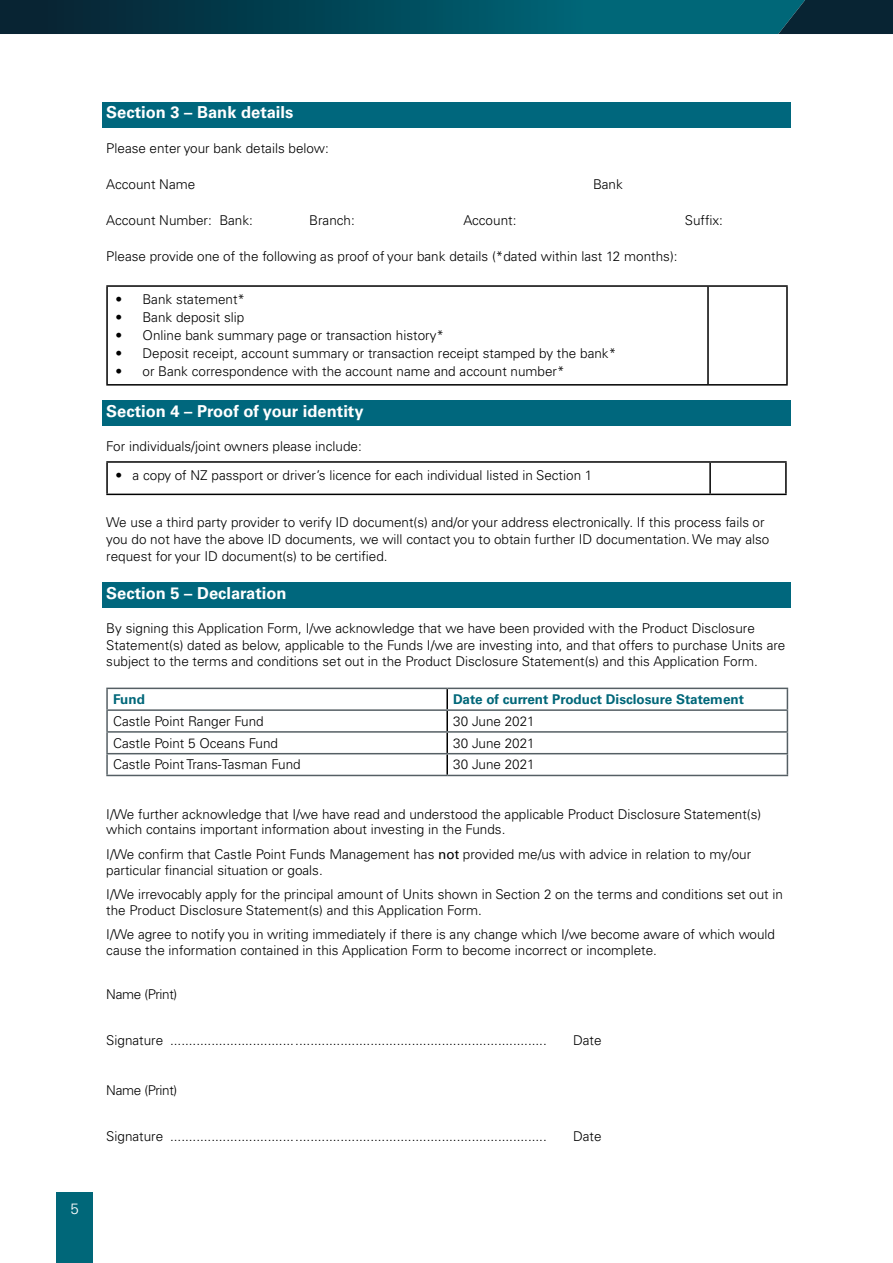
<style>
.page{position:relative;width:893px;height:1263px;background:#fff}
.page>*{position:absolute;margin:0;border:0;box-sizing:border-box;transform-origin:0 0}
.t1{font:700 16.5px "Univers LT Pro 65";color:#fff}
.t2{font:300 15px "Univers LT Pro 45";color:#fff}
.t3{font:300 13.5px/15.8px "Univers LT Pro 45";color:#000}
.t4{font:700 13.5px "Univers LT Pro 65";color:#006779}
.t5{font:300 13.5px "Univers LT Pro 45";letter-spacing:-.025em;color:#000}
.s1{font-family:"Univers LT Std";font-weight:400}
</style>
<div class="page">
<div style="left:102px;top:102px;width:689px;height:25px;background:#00677d"></div>
<hr style="left:106px;top:285px;width:602px;height:2px;background:#000">
<hr style="left:106px;top:287px;width:2px;height:97px;background:#000">
<hr style="left:708px;top:285px;width:80px;height:2px;background:#000">
<hr style="left:707px;top:287px;width:2px;height:97px;background:#000">
<hr style="left:786px;top:287px;width:2px;height:97px;background:#000">
<hr style="left:106px;top:384px;width:602px;height:2px;background:#000">
<hr style="left:708px;top:384px;width:80px;height:2px;background:#000">
<div style="left:102px;top:401px;width:689px;height:25px;background:#00677d"></div>
<div style="left:102px;top:583px;width:689px;height:25px;background:#00677d"></div>
<hr style="left:106px;top:461px;width:604px;height:2px;background:#000">
<hr style="left:106px;top:463px;width:2px;height:31px;background:#000">
<hr style="left:710px;top:461px;width:77px;height:2px;background:#000">
<hr style="left:709px;top:463px;width:2px;height:31px;background:#000">
<hr style="left:785px;top:463px;width:2px;height:31px;background:#000">
<hr style="left:106px;top:494px;width:604px;height:1px;background:#000">
<hr style="left:710px;top:494px;width:77px;height:1px;background:#000">
<svg style="left:108px;top:689px;width:679px;height:86px"></svg>
<hr style="left:446px;top:689px;width:2px;height:20px;background:#000">
<hr style="left:446px;top:711px;width:2px;height:20px;background:#000">
<hr style="left:446px;top:733px;width:2px;height:20px;background:#000">
<hr style="left:446px;top:754px;width:2px;height:21px;background:#000">
<hr style="left:106px;top:688px;width:341px;height:1px;background:#555f64">
<hr style="left:106px;top:689px;width:2px;height:20px;background:#555f64">
<hr style="left:447px;top:688px;width:341px;height:1px;background:#555f64">
<hr style="left:106px;top:709px;width:341px;height:2px;background:#555f64">
<hr style="left:106px;top:711px;width:2px;height:20px;background:#555f64">
<hr style="left:447px;top:709px;width:341px;height:2px;background:#555f64">
<hr style="left:106px;top:731px;width:341px;height:2px;background:#555f64">
<hr style="left:106px;top:733px;width:2px;height:20px;background:#555f64">
<hr style="left:447px;top:731px;width:341px;height:2px;background:#555f64">
<hr style="left:106px;top:753px;width:341px;height:1px;background:#555f64">
<hr style="left:106px;top:754px;width:2px;height:21px;background:#555f64">
<hr style="left:447px;top:753px;width:341px;height:1px;background:#555f64">
<svg style="left:787px;top:689px;width:1px;height:86px"></svg>
<hr style="left:106px;top:775px;width:341px;height:1px;background:#555f64">
<hr style="left:447px;top:775px;width:341px;height:1px;background:#555f64">
<div style="left:57px;top:1192px;width:36px;height:71px;background:#006779"></div>
<svg style="left:0;top:0;width:893px;height:34px;background:#024656"></svg>
<p class="t2" style="left:70px;top:1199px;width:10px">5</p>
<p class="t1" style="left:106px;top:103px;width:189px">Section 3 – Bank details</p>
<p class="t3" style="left:106px;top:141px;width:224px">Please enter your bank details below:</p>
<p class="t3" style="left:106px;top:177px;width:91px">Account Name</p>
<p class="t3" style="left:593px;top:177px;width:31px">Bank</p>
<p class="t3" style="left:106px;top:213px;width:148px">Account Number: Bank:</p>
<p class="t3" style="left:309px;top:213px;width:47px">Branch:</p>
<p class="t3" style="left:463px;top:213px;width:55px">Account:</p>
<p class="t3" style="left:685px;top:213px;width:40px">Suffix:</p>
<p class="t3" style="left:106px;top:249px;width:573px">Please provide one of the following as proof of your bank details (*dated within last 12 months):</p>
<p class="t3" style="left:116px;top:292px;width:131px">• Bank statement*</p>
<p class="t3" style="left:116px;top:310px;width:130px">• Bank deposit slip</p>
<p class="t3" style="left:116px;top:328px;width:330px">• Online bank summary page or transaction history*</p>
<p class="t3" style="left:116px;top:346px;width:502px">• Deposit receipt, account summary or transaction receipt stamped by the bank*</p>
<p class="t3" style="left:116px;top:364px;width:451px">• or Bank correspondence with the account name and account number*</p>
<p class="t1" style="left:106px;top:401px;width:259px">Section 4 – Proof of your identity</p>
<p class="t3" style="left:106px;top:438px;width:257px">For individuals/joint owners please include:</p>
<p class="t3" style="left:116px;top:468px;width:478px">• a copy of NZ passport or driver’s licence for each individual listed in Section 1</p>
<p class="t3" style="left:106px;top:514px;width:664px;line-height:17px">We use a third party provider to verify ID document(s) and/or your address electronically. If this process fails or you do not have the above ID documents, we will contact you to obtain further ID documentation. We may also request for your ID document(s) to be certified.</p>
<p class="t1" style="left:106px;top:583px;width:182px">Section 5 – Declaration</p>
<p class="t3" style="left:106px;top:620px;width:681px;line-height:16.4px">By signing this Application Form, I/we acknowledge that we have been provided with the Product Disclosure<br>Statement(s) dated as below, applicable to the Funds I/we are investing into, and that offers to purchase Units are subject to the terms and conditions set out in the Product Disclosure Statement(s) and this Application Form.</p>
<p class="t4" style="left:113px;top:691px;width:33px">Fund</p>
<p class="t4" style="left:453px;top:691px;width:292px">Date of current Product Disclosure Statement</p>
<p class="t3" style="left:113px;top:713px;width:152px">Castle Point Ranger Fund</p>
<p class="t3" style="left:453px;top:713px;width:83px">30 June 2021</p>
<p class="t3" style="left:113px;top:735px;width:167px">Castle Point 5 Oceans Fund</p>
<p class="t3" style="left:453px;top:735px;width:83px">30 June 2021</p>
<p class="t3" style="left:113px;top:757px;width:189px">Castle Point Trans-Tasman Fund</p>
<p class="t3" style="left:453px;top:757px;width:83px">30 June 2021</p>
<p class="t3" style="left:106px;top:806px;width:656px">I/We further acknowledge that I/we have read and understood the applicable Product Disclosure Statement(s) which contains important information about investing in the Funds.</p>
<p class="t3" style="left:106px;top:846px;width:646px">I/We confirm that Castle Point Funds Management has <span class="s1">not</span> provided me/us with advice in relation to my/our particular financial situation or goals.</p>
<p class="t3" style="left:106px;top:886px;width:678px">I/We irrevocably apply for the principal amount of Units shown in Section 2 on the terms and conditions set out in the Product Disclosure Statement(s) and this Application Form.</p>
<p class="t3" style="left:106px;top:926px;width:670px">I/We agree to notify you in writing immediately if there is any change which I/we become aware of which would cause the information contained in this Application Form to become incorrect or incomplete.</p>
<p class="t5" style="left:106px;top:986px;width:73px">Name (Print)</p>
<p class="t3" style="left:106px;top:1032px;width:442px">Signature ....................................................................................................</p>
<p class="t3" style="left:573px;top:1032px;width:30px">Date</p>
<p class="t5" style="left:106px;top:1081px;width:73px">Name (Print)</p>
<p class="t3" style="left:106px;top:1128px;width:442px">Signature ....................................................................................................</p>
<p class="t3" style="left:573px;top:1128px;width:30px">Date</p>
</div>
